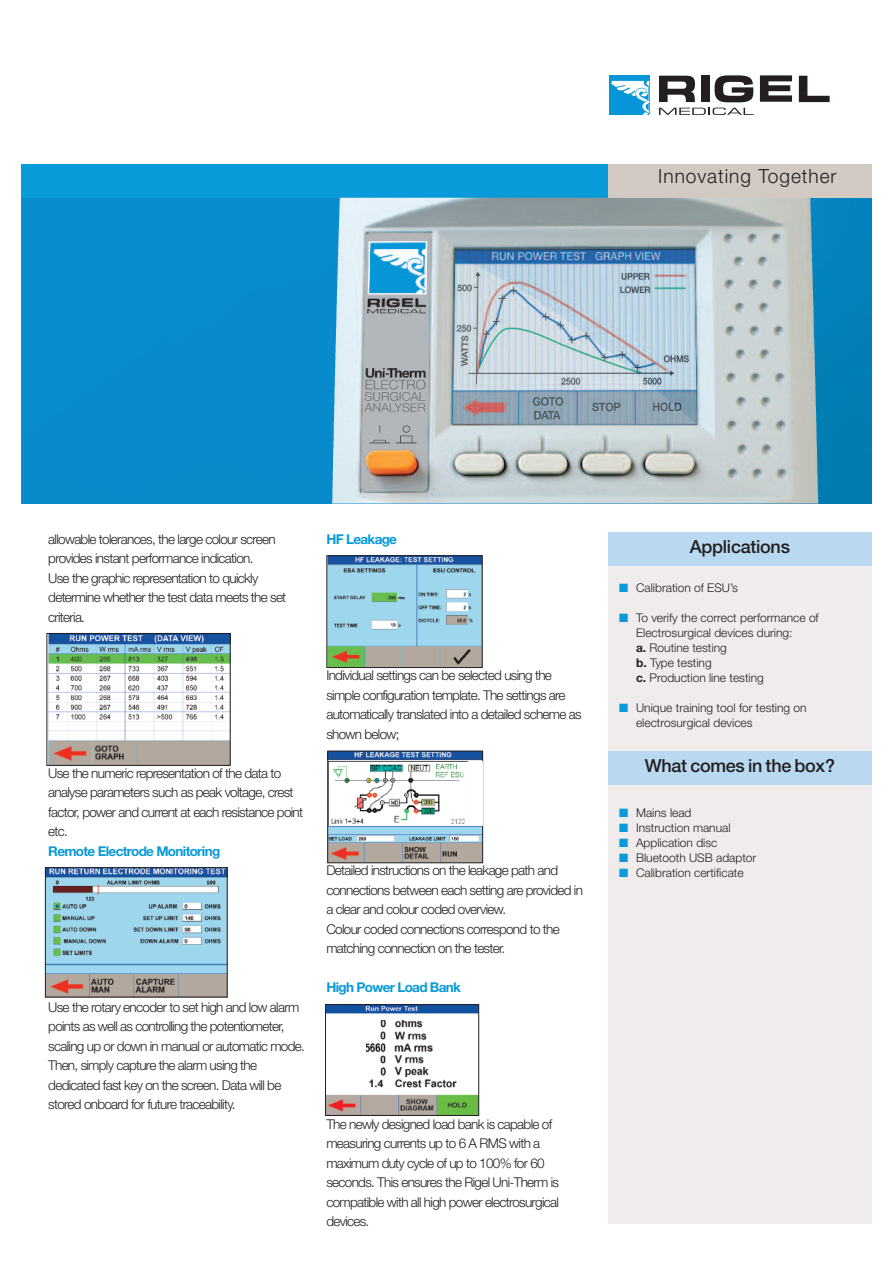
<style>
.page{position:relative;width:893px;height:1263px;background:#fff}
.page>*{position:absolute;margin:0;border:0;box-sizing:border-box;transform-origin:0 0}
.t1{font:300 19.5px "Helvetica Neue";letter-spacing:.05em;color:#231f20}
.t2{font:500 18px "Helvetica Neue";letter-spacing:-.015em;color:#231f20}
.t3{font:300 13.5px/19.5px "Helvetica Neue";letter-spacing:-.05em;color:#231f20}
.t4{font:700 13.5px "Helvetica Neue";letter-spacing:-.05em;color:#089ad9}
.t5{font:300 12px/15px "Helvetica Neue";color:#231f20}
.s1{color:#089ad9}
.s2{font-weight:700}
</style>
<div class="page">
<div style="left:608px;top:555px;width:264px;height:669px;background:#f0eceb"></div>
<img style="left:21px;top:198px;width:851px;height:306px">
<div style="left:21px;top:165px;width:599px;height:33px;background:#089ad9"></div>
<div style="left:608px;top:532px;width:264px;height:34px;background:#b9d9f1"></div>
<div style="left:608px;top:751px;width:264px;height:33px;background:#b9d9f1"></div>
<img style="left:332px;top:198px;width:486px;height:305px">
<img style="left:49px;top:635px;width:180px;height:129px">
<div style="left:47px;top:633px;width:184px;height:133px;border:1px solid #231f20"></div>
<img style="left:47px;top:869px;width:179px;height:126px">
<div style="left:45px;top:867px;width:183px;height:130px;border:1px solid #231f20"></div>
<img style="left:328px;top:557px;width:153px;height:109px">
<div style="left:326px;top:555px;width:157px;height:113px;border:1px solid #231f20"></div>
<div style="left:609px;top:76px;width:40px;height:39px;background:linear-gradient(to right,#119bd8,#0e99d8)"></div>
<svg style="left:611px;top:81px;width:39px;height:34px"></svg>
<svg style="left:659px;top:76px;width:36px;height:26px"></svg>
<svg style="left:715px;top:75px;width:38px;height:27px"></svg>
<svg style="left:799px;top:76px;width:31px;height:26px"></svg>
<div style="left:701px;top:75px;width:8px;height:27px;background:#231f20"></div>
<svg style="left:760px;top:75px;width:32px;height:27px"></svg>
<svg style="left:659px;top:108px;width:95px;height:7px"></svg>
<div style="left:608px;top:165px;width:264px;height:33px;background:#d1c9c2"></div>
<img style="left:327px;top:1006px;width:150px;height:108px">
<div style="left:325px;top:1014px;width:40px;height:80px;background:#fff"></div>
<div style="left:325px;top:1014px;width:144px;height:5px;background:#fff"></div>
<div style="left:356px;top:1021px;width:18px;height:5px;background:#fff"></div>
<div style="left:325px;top:1004px;width:154px;height:112px;border:1px solid #231f20"></div>
<img style="left:329px;top:753px;width:152px;height:108px">
<div style="left:327px;top:751px;width:156px;height:112px;border:1px solid #231f20"></div>
<img style="left:328px;top:762px;width:154px;height:64px">
<h1 class="t1" style="left:658px;top:169px;width:180px">Innovating Together</h1>
<p class="t3" style="left:48px;top:530px;width:240px">allowable tolerances, the large colour screen provides instant performance indication.<br>Use the graphic representation to quickly determine whether the test data meets the set criteria.</p>
<p class="t3" style="left:48px;top:764px;width:256px">Use the numeric representation of the data to analyse parameters such as peak voltage, crest factor, power and current at each resistance point etc.</p>
<p class="t4" style="left:48px;top:846px;width:173px">Remote Electrode Monitoring</p>
<p class="t3" style="left:48px;top:998px;width:258px">Use the rotary encoder to set high and low alarm points as well as controlling the potentiometer, scaling up or down in manual or automatic mode.<br>Then, simply capture the alarm using the dedicated fast key on the screen. Data will be stored onboard for future traceability.</p>
<p class="t4" style="left:326px;top:534px;width:72px">HF Leakage</p>
<p class="t3" style="left:326px;top:667px;width:257px">Individual settings can be selected using the simple configuration template. The settings are automatically translated into a detailed scheme as shown below;</p>
<p class="t3" style="left:326px;top:862px;width:258px">Detailed instructions on the leakage path and connections between each setting are provided in a clear and colour coded overview.<br>Colour coded connections correspond to the matching connection on the tester.</p>
<p class="t4" style="left:326px;top:982px;width:136px">High Power Load Bank</p>
<p class="t3" style="left:326px;top:1115px;width:234px">The newly designed load bank is capable of measuring currents up to 6 A RMS with a maximum duty cycle of up to 100% for 60 seconds. This ensures the Rigel Uni-Therm is compatible with all high power electrosurgical devices.</p>
<h2 class="t2" style="left:690px;top:540px;width:102px">Applications</h2>
<p class="t5" style="left:619px;top:581px;width:120px"><span class="s1">■</span> Calibration of ESU’s</p>
<p class="t5" style="left:636px;top:611px;width:184px;text-indent:-17px"><span class="s1">■</span> To verify the correct performance of<br>Electrosurgical devices during:<br><span class="s2">a.</span> Routine testing<br><span class="s2">b.</span> Type testing<br><span class="s2">c.</span> Production line testing</p>
<p class="t5" style="left:636px;top:701px;width:172px;text-indent:-17px"><span class="s1">■</span> Unique training tool for testing on electrosurgical devices</p>
<h2 class="t2" style="left:645px;top:759px;width:192px">What comes in the box?</h2>
<p class="t5" style="left:619px;top:806px;width:74px"><span class="s1">■</span> Mains lead</p>
<p class="t5" style="left:619px;top:821px;width:113px"><span class="s1">■</span> Instruction manual</p>
<p class="t5" style="left:619px;top:836px;width:100px"><span class="s1">■</span> Application disc</p>
<p class="t5" style="left:619px;top:851px;width:139px"><span class="s1">■</span> Bluetooth USB adaptor</p>
<p class="t5" style="left:619px;top:866px;width:126px"><span class="s1">■</span> Calibration certificate</p>
</div>
